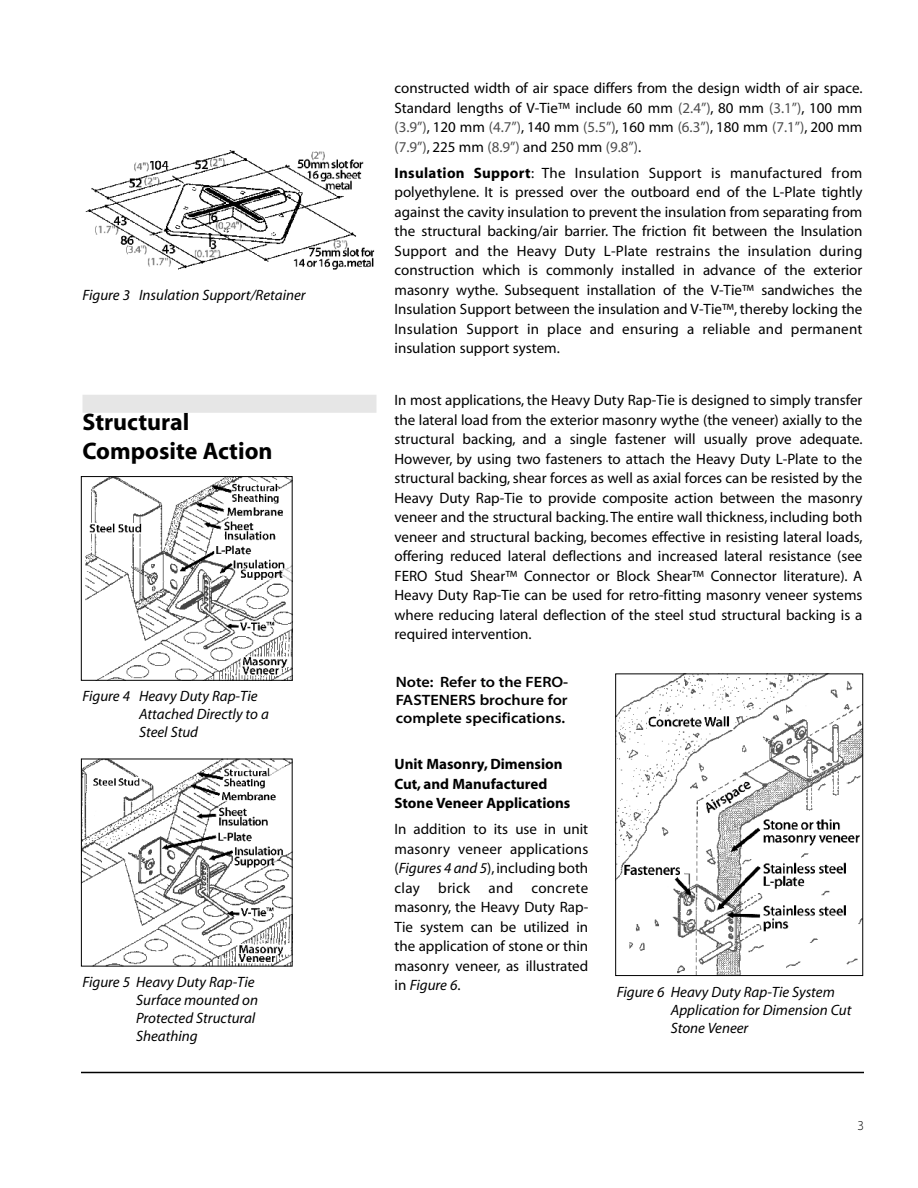
<style>
.page{position:relative;width:918px;height:1188px;background:#fff}
.page>*{position:absolute;margin:0;border:0;box-sizing:border-box;transform-origin:0 0}
.t1{font:700 24px/28.8px "Myriad";color:#000}
.t2{font:15px/19.5px "Myriad";color:#000;text-align:justify}
.t3{font:italic 15px/18px "Myriad";color:#000}
.t4{font:700 15px/19.5px "Myriad";color:#000}
.t5{font:15px/18px "Myriad MM 215 wt 700 wd";color:#000;text-align:justify}
.t6{font:13.5px "Myriad MM 215 wt 600 wd";color:#000}
.s1{color:#4d4d4d}
.s2{font-weight:700}
.s3{font-style:italic}
</style>
<div class="page">
<hr style="left:81px;top:1072px;width:783px;height:1px;background:#000">
<img style="left:617px;top:676px;width:244px;height:298px">
<div style="left:615px;top:674px;width:248px;height:302px;border:1px solid #000"></div>
<img style="left:85px;top:478px;width:205px;height:201px">
<div style="left:81px;top:476px;width:211px;height:205px;border:1px solid #000"></div>
<img style="left:85px;top:150px;width:290px;height:120px">
<img style="left:83px;top:761px;width:208px;height:203px">
<div style="left:81px;top:759px;width:212px;height:207px;border:1px solid #000"></div>
<div style="left:82px;top:395px;width:294px;height:18px;background:#e6e6e6"></div>
<p class="t3" style="left:82px;top:287px;width:225px">Figure 3 Insulation Support/Retainer</p>
<h1 class="t1" style="left:82px;top:409px;width:192px">Structural<br>Composite Action</h1>
<p class="t3" style="left:139px;top:688px;width:131px;text-indent:-57px">Figure 4 Heavy Duty Rap-Tie<br>Attached Directly to a<br>Steel Stud</p>
<p class="t3" style="left:136px;top:974px;width:124px;text-indent:-54px">Figure 5 Heavy Duty Rap-Tie<br>Surface mounted on<br>Protected Structural<br>Sheathing</p>
<p class="t2" style="left:395px;top:80px;width:469px">constructed width of air space differs from the design width of air space.<br>Standard lengths of V-Tie™ include 60 mm <span class="s1">(2.4”)</span>, 80 mm <span class="s1">(3.1”)</span>, 100 mm <span class="s1">(3.9”)</span>, 120 mm <span class="s1">(4.7”)</span>, 140 mm <span class="s1">(5.5”)</span>, 160 mm <span class="s1">(6.3”)</span>, 180 mm <span class="s1">(7.1”)</span>, 200 mm <span class="s1">(7.9”)</span>, 225 mm <span class="s1">(8.9”)</span> and 250 mm <span class="s1">(9.8”)</span>.</p>
<p class="t2" style="left:395px;top:164px;width:469px"><span class="s2">Insulation Support</span>: The Insulation Support is manufactured from polyethylene. It is pressed over the outboard end of the L-Plate tightly against the cavity insulation to prevent the insulation from separating from the structural backing/air barrier. The friction fit between the Insulation Support and the Heavy Duty L-Plate restrains the insulation during construction which is commonly installed in advance of the exterior masonry wythe. Subsequent installation of the V-Tie™ sandwiches the Insulation Support between the insulation and V-Tie™, thereby locking the Insulation Support in place and ensuring a reliable and permanent insulation support system.</p>
<p class="t2" style="left:395px;top:392px;width:469px">In most applications, the Heavy Duty Rap-Tie is designed to simply transfer the lateral load from the exterior masonry wythe (the veneer) axially to the structural backing, and a single fastener will usually prove adequate.<br>However, by using two fasteners to attach the Heavy Duty L-Plate to the structural backing, shear forces as well as axial forces can be resisted by the Heavy Duty Rap-Tie to provide composite action between the masonry veneer and the structural backing.The entire wall thickness, including both veneer and structural backing, becomes effective in resisting lateral loads, offering reduced lateral deflections and increased lateral resistance (see FERO Stud Shear™ Connector or Block Shear™ Connector literature). A Heavy Duty Rap-Tie can be used for retro-fitting masonry veneer systems where reducing lateral deflection of the steel stud structural backing is a required intervention.</p>
<p class="t5" style="left:396px;top:674px;width:174px">Note: Refer to the FERO-FASTENERS brochure for complete specifications.</p>
<p class="t4" style="left:395px;top:756px;width:177px">Unit Masonry, Dimension<br>Cut, and Manufactured<br>Stone Veneer Applications</p>
<p class="t2" style="left:395px;top:821px;width:195px">In addition to its use in unit masonry veneer applications (<span class="s3">Figures 4 and 5</span>), including both clay brick and concrete masonry, the Heavy Duty Rap-Tie system can be utilized in the application of stone or thin masonry veneer, as illustrated in <span class="s3">Figure 6</span>.</p>
<p class="t3" style="left:671px;top:984px;width:182px;text-indent:-54px">Figure 6 Heavy Duty Rap-Tie System<br>Application for Dimension Cut<br>Stone Veneer</p>
<p class="t6" style="left:857px;top:1121px;width:8px">3</p>
</div>
